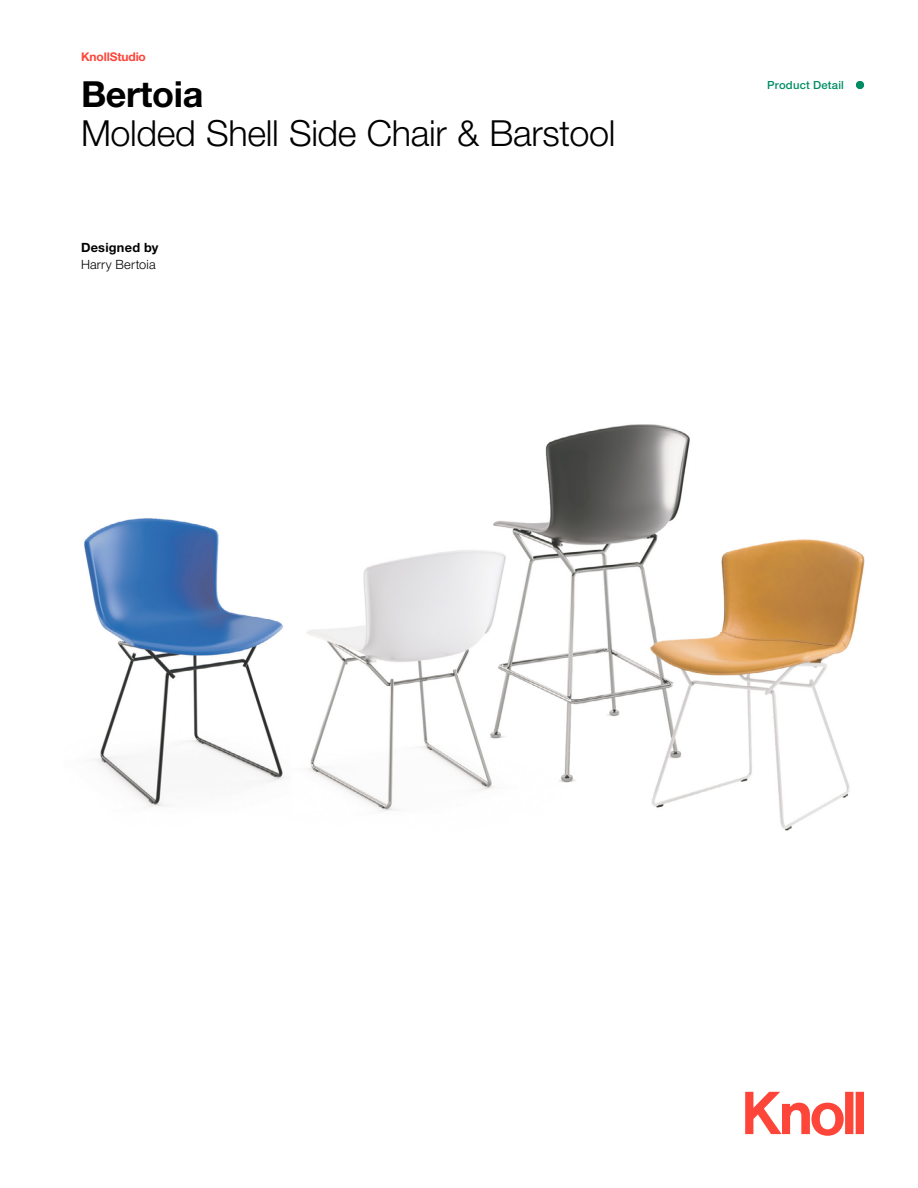
<style>
.page{position:relative;width:918px;height:1188px;background:#fff}
.page>*{position:absolute;margin:0;border:0;box-sizing:border-box;transform-origin:0 0}
.t1{font:300 36px "Helvetica Neue LT Std";letter-spacing:-.01em;color:#000}
.t2{font:700 36px "Helvetica Neue LT Std";letter-spacing:-.01em;color:#000}
.t3{font:300 12.75px "Helvetica Neue LT Std";letter-spacing:.015em;color:#000}
.t4{font:700 12.75px "Helvetica Neue LT Std";letter-spacing:.02em;color:#000}
.t5{font:700 12px "Helvetica Neue LT Std";letter-spacing:-.01em;color:#fd4539}
.t6{font:500 11.25px "Helvetica Neue LT Std";letter-spacing:.02em;color:#008d65}
</style>
<div class="page">
<img style="left:84px;top:424px;width:781px;height:407px">
<svg style="left:745px;top:1092px;width:99px;height:44px"></svg>
<div style="left:845px;top:1092px;width:8px;height:42px;background:#fd4539"></div>
<div style="left:856px;top:1092px;width:8px;height:42px;background:#fd4539"></div>
<div style="left:856px;top:81px;width:8px;height:8px;background:#008d65;border-radius:50%"></div>
<p class="t5" style="left:81px;top:50px;width:66px">KnollStudio</p>
<p class="t2" style="left:81px;top:72px;width:124px">Bertoia</p>
<p class="t1" style="left:81px;top:111px;width:536px">Molded Shell Side Chair &amp; Barstool</p>
<p class="t4" style="left:81px;top:240px;width:79px">Designed by</p>
<p class="t3" style="left:81px;top:256px;width:76px">Harry Bertoia</p>
<p class="t6" style="left:767px;top:78px;width:78px">Product Detail</p>
</div>
